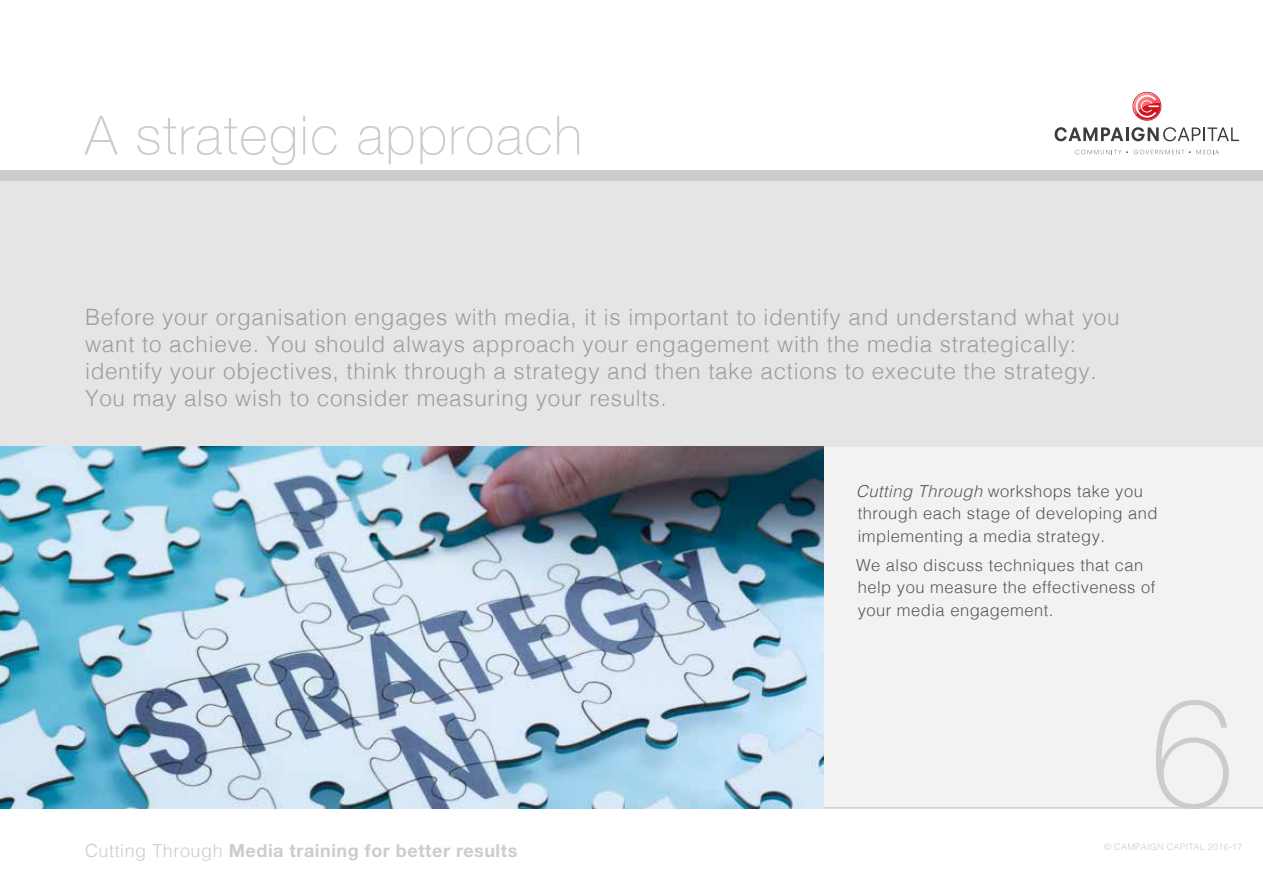
<style>
.page{position:relative;width:1263px;height:893px;background:#fff}
.page>*{position:absolute;margin:0;border:0;box-sizing:border-box;transform-origin:0 0}
.t1{font:100 153px "Helvetica Neue";color:#ccc}
.t2{font:100 54px "Helvetica Neue";letter-spacing:.03em;color:#ccc}
.t3{font:300 22.5px/27px "Helvetica";letter-spacing:.03em;color:#9d9d9c}
.t4{font:700 18px "Helvetica Neue";letter-spacing:.03em;color:#ccc}
.t5{font:300 16.5px/22.5px "Helvetica";letter-spacing:.03em;color:#575756}
.t6{font:300 9px "Helvetica";letter-spacing:.03em;color:#ccc}
.s1{font-style:italic}
.s2{font-family:"Helvetica";font-weight:300}
</style>
<div class="page">
<svg style="left:1054px;top:127px;width:185px;height:14px"></svg>
<svg style="left:1075px;top:150px;width:53px;height:4px"></svg>
<svg style="left:1134px;top:150px;width:85px;height:4px"></svg>
<svg style="left:1132px;top:92px;width:29px;height:29px"></svg>
<div style="left:0;top:170px;width:1263px;height:639px;background:#f2f2f2"></div>
<div style="left:0;top:171px;width:1263px;height:275px;background:#e5e5e5"></div>
<div style="left:0;top:171px;width:1263px;height:9px;background:#ccc"></div>
<img style="left:0;top:446px;width:824px;height:363px">
<h2 class="t2" style="left:85px;top:105px;width:499px">A strategic approach</h2>
<p class="t3" style="left:85px;top:302px;width:1036px">Before your organisation engages with media, it is important to identify and understand what you want to achieve. You should always approach your engagement with the media strategically: identify your objectives, think through a strategy and then take actions to execute the strategy.<br>You may also wish to consider measuring your results.</p>
<p class="t5" style="left:856px;top:478px;width:303px"><span class="s1">Cutting Through</span> workshops take you through each stage of developing and implementing a media strategy.</p>
<p class="t5" style="left:856px;top:552px;width:301px">We also discuss techniques that can help you measure the effectiveness of your media engagement.</p>
<h1 class="t1" style="left:1149px;top:668px;width:87px">6</h1>
<p class="t4" style="left:85px;top:840px;width:434px"><span class="s2">Cutting Through</span> Media training for better results</p>
<p class="t6" style="left:1104px;top:839px;width:140px">© CAMPAIGN CAPITAL 2016-17</p>
</div>
